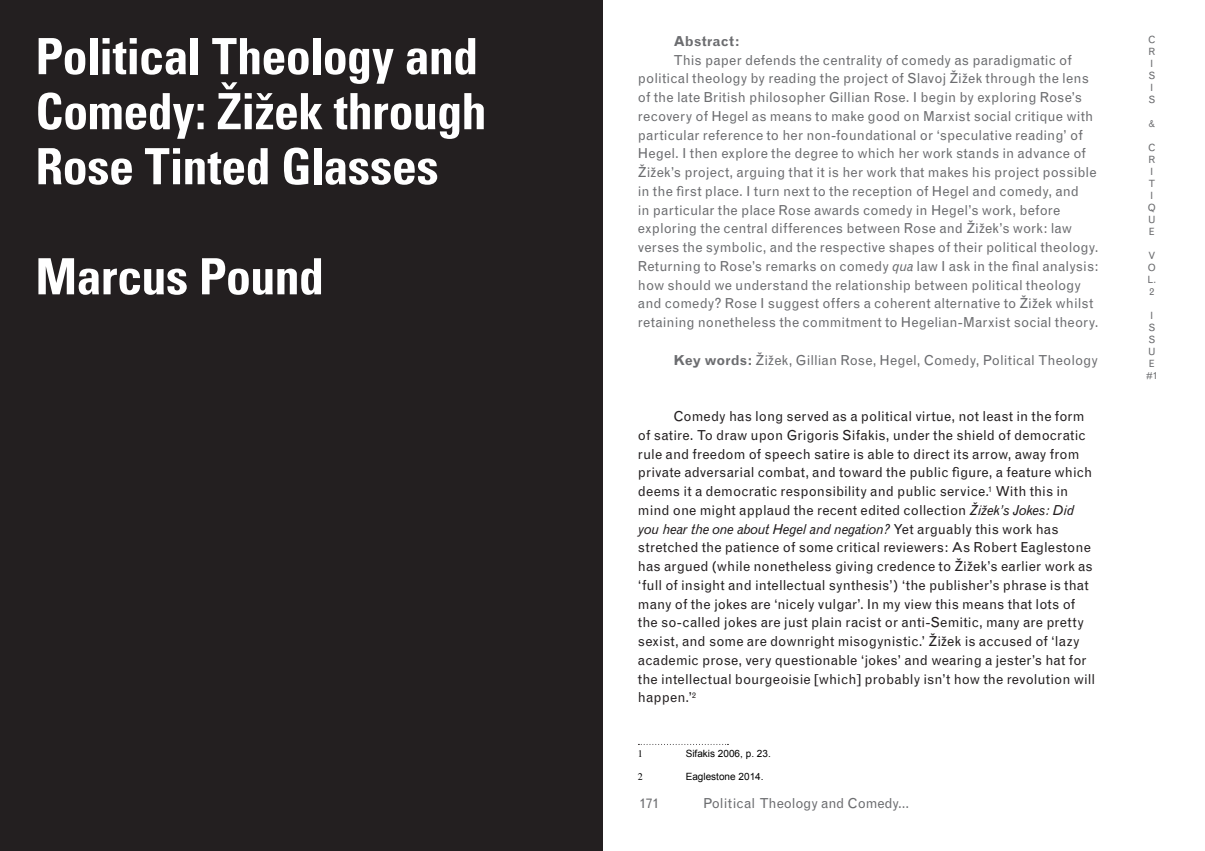
<style>
.page{position:relative;width:1205px;height:851px;background:#fff}
.page>*{position:absolute;margin:0;border:0;box-sizing:border-box;transform-origin:0 0}
.t1{font:700 condensed 50px/55px "Univers";letter-spacing:-.01em;color:#fff}
.Special_Issue{font:13.75px/18.8px "Grotesque";letter-spacing:.005em;color:#6c6d70}
.Special_Issue-2{font:13.75px/18.8px "Grotesque";letter-spacing:.005em;color:#231f20}
.Special_Issue-3{font:700 13.75px "Grotesque";letter-spacing:.015em;color:#6c6d70}
.Footnote_text{font:10px "Arial";color:#000}
.t2{font:10px/12px "Grotesque";color:#6c6d70}
.Footnote_text-2{font:10px "Times";color:#000}
.s1{font-style:italic}
.s2{font-weight:700}
</style>
<div class="page">
<div style="left:0;top:0;width:602px;height:850px;background:#231f20"></div>
<p class="t1" style="left:35px;top:28px;width:453px">Political Theology and<br>Comedy: Žižek through<br>Rose Tinted Glasses</p>
<p class="t1" style="left:35px;top:248px;width:290px">Marcus Pound</p>
<p class="Special_Issue-3" style="left:673px;top:33px;width:68px">Abstract:</p>
<p class="Special_Issue" style="left:638px;top:50px;width:462px;text-indent:35px">This paper defends the centrality of comedy as paradigmatic of political theology by reading the project of Slavoj Žižek through the lens of the late British philosopher Gillian Rose. I begin by exploring Rose’s recovery of Hegel as means to make good on Marxist social critique with particular reference to her non-foundational or ‘speculative reading’ of Hegel. I then explore the degree to which her work stands in advance of Žižek’s project, arguing that it is her work that makes his project possible in the first place. I turn next to the reception of Hegel and comedy, and<br>in particular the place Rose awards comedy in Hegel’s work, before exploring the central differences between Rose and Žižek’s work: law verses the symbolic, and the respective shapes of their political theology.<br>Returning to Rose’s remarks on comedy <span class="s1">qua</span> law I ask in the final analysis: how should we understand the relationship between political theology and comedy? Rose I suggest offers a coherent alternative to Žižek whilst retaining nonetheless the commitment to Hegelian-Marxist social theory.</p>
<p class="Special_Issue" style="left:673px;top:350px;width:426px"><span class="s2">Key words:</span> Žižek, Gillian Rose, Hegel, Comedy, Political Theology</p>
<p class="Special_Issue-2" style="left:638px;top:407px;width:459px;text-indent:35px">Comedy has long served as a political virtue, not least in the form of satire. To draw upon Grigoris Sifakis, under the shield of democratic rule and freedom of speech satire is able to direct its arrow, away from private adversarial combat, and toward the public figure, a feature which deems it a democratic responsibility and public service.<sup>1</sup> With this in mind one might applaud the recent edited collection <span class="s1">Žižek’s Jokes: Did you hear the one about Hegel and negation?</span> Yet arguably this work has stretched the patience of some critical reviewers: As Robert Eaglestone has argued (while nonetheless giving credence to Žižek’s earlier work as ‘full of insight and intellectual synthesis’) ‘the publisher’s phrase is that many of the jokes are ‘nicely vulgar’. In my view this means that lots of the so-called jokes are just plain racist or anti-Semitic, many are pretty sexist, and some are downright misogynistic.’ Žižek is accused of ‘lazy academic prose, very questionable ‘jokes’ and wearing a jester’s hat for the intellectual bourgeoisie [which] probably isn’t how the revolution will happen.’<sup>2</sup></p>
<p class="Footnote_text-2" style="left:638px;top:744px;width:6px">1</p>
<p class="Footnote_text" style="left:686px;top:746px;width:87px">Sifakis 2006, p. 23.</p>
<p class="Footnote_text-2" style="left:638px;top:767px;width:6px">2</p>
<p class="Footnote_text" style="left:686px;top:769px;width:79px">Eaglestone 2014.</p>
<p class="Special_Issue" style="left:639px;top:793px;width:21px">171</p>
<p class="Special_Issue" style="left:703px;top:793px;width:208px">Political Theology and Comedy...</p>
<p class="t2" style="left:1148px;top:34px;width:9px">C<br>R<br>I<br>S<br>I<br>S</p>
<p class="t2" style="left:1148px;top:118px;width:8px">&amp;</p>
<p class="t2" style="left:1148px;top:142px;width:10px">C<br>R<br>I<br>T<br>I<br>Q<br>U<br>E</p>
<p class="t2" style="left:1147px;top:250px;width:10px;text-align:justify">V O L.<br>2</p>
<p class="t2" style="left:1146px;top:310px;width:13px;text-align:center">I<br>S<br>S<br>U<br>E #1</p>
</div>
